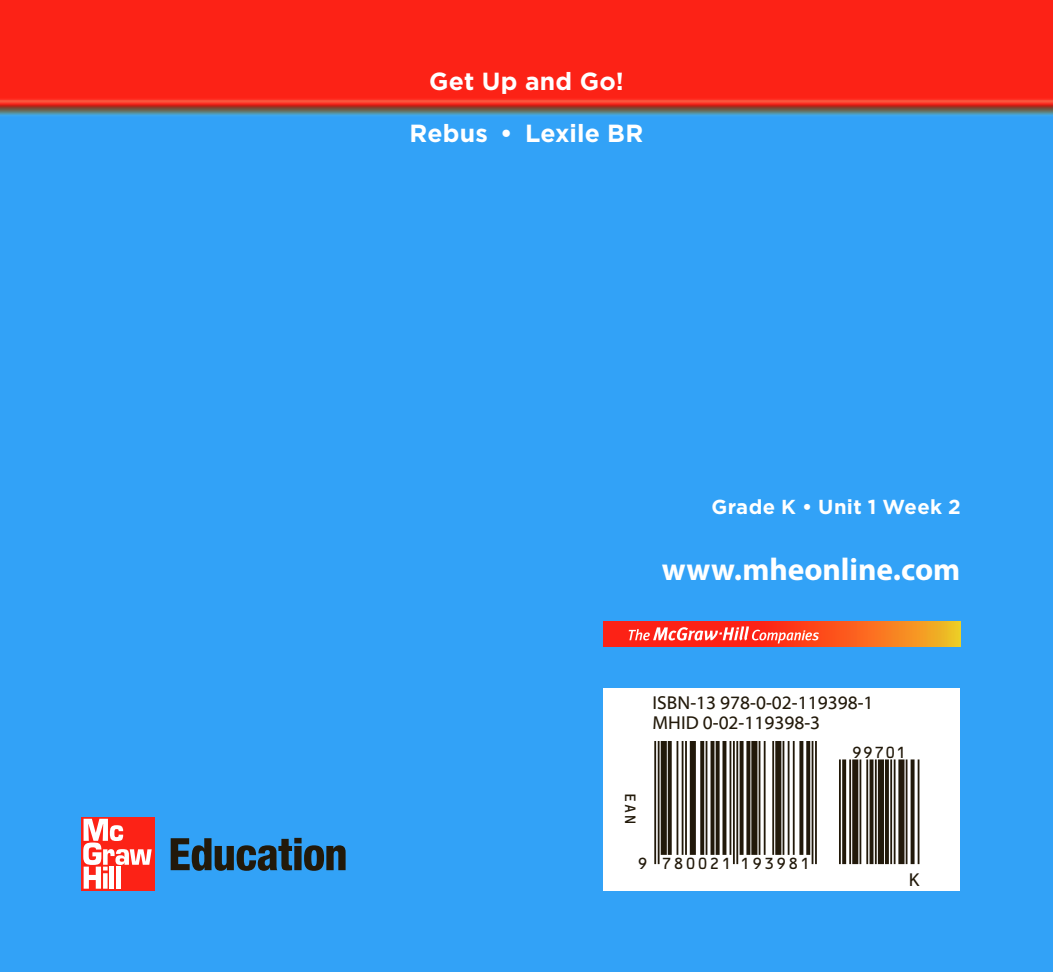
<style>
.page{position:relative;width:1053px;height:972px;background:#32a2f7}
.page>*{position:absolute;margin:0;border:0;box-sizing:border-box;transform-origin:0 0}
.t1{font:700 31.5px "Myriad Pro";letter-spacing:-.005em;color:#fff}
.t2{font:700 24.75px "MMH Gotham";letter-spacing:.01em;color:#fff}
.t3{font:700 20.25px "MMH Gotham";letter-spacing:.015em;color:#fff}
.t4{font:18.9px "Myriad Web Pro";color:#22190a}
.t5{font:15.3px "OCRB Std";letter-spacing:.06em;color:#22190a}
</style>
<div class="page">
<img style="left:0;top:0;width:1053px;height:116px">
<svg style="left:603px;top:621px;width:357px;height:26px;background:#f95d1c"></svg>
<svg style="left:629px;top:626px;width:190px;height:17px;background:#fd6457"></svg>
<svg style="left:171px;top:838px;width:175px;height:33px"></svg>
<div style="left:81px;top:817px;width:73px;height:73px;background:#fc2216"></div>
<svg style="left:83px;top:819px;width:69px;height:70px"></svg>
<div style="left:103px;top:873px;width:5px;height:16px;background:#fff"></div>
<hr style="left:110px;top:867px;width:4px;height:22px;background:#fff">
<hr style="left:117px;top:867px;width:4px;height:22px;background:#fff">
<div style="left:603px;top:688px;width:357px;height:203px;background:#fff"></div>
<hr style="left:658px;top:741px;width:2px;height:123px;background:#22190a">
<hr style="left:654px;top:741px;width:2px;height:123px;background:#22190a">
<div style="left:661px;top:741px;width:6px;height:114px;background:#22190a"></div>
<svg style="left:668px;top:741px;width:4px;height:114px"></svg>
<hr style="left:685px;top:741px;width:2px;height:114px;background:#22190a">
<hr style="left:682px;top:741px;width:1px;height:114px;background:#22190a">
<hr style="left:677px;top:741px;width:1px;height:114px;background:#22190a">
<div style="left:690px;top:741px;width:6px;height:114px;background:#22190a"></div>
<svg style="left:700px;top:741px;width:4px;height:114px"></svg>
<hr style="left:706px;top:741px;width:1px;height:114px;background:#22190a">
<hr style="left:723px;top:741px;width:3px;height:114px;background:#22190a">
<svg style="left:716px;top:741px;width:4px;height:114px"></svg>
<hr style="left:711px;top:741px;width:3px;height:114px;background:#22190a">
<hr style="left:736px;top:741px;width:2px;height:123px;background:#22190a">
<hr style="left:733px;top:741px;width:2px;height:123px;background:#22190a">
<hr style="left:730px;top:741px;width:1px;height:114px;background:#22190a">
<svg style="left:746px;top:741px;width:4px;height:114px"></svg>
<svg style="left:740px;top:741px;width:4px;height:114px"></svg>
<div style="left:751px;top:741px;width:6px;height:114px;background:#22190a"></div>
<hr style="left:772px;top:741px;width:2px;height:114px;background:#22190a">
<hr style="left:764px;top:741px;width:2px;height:114px;background:#22190a">
<hr style="left:759px;top:741px;width:1px;height:114px;background:#22190a">
<div style="left:775px;top:741px;width:6px;height:114px;background:#22190a"></div>
<hr style="left:793px;top:741px;width:2px;height:114px;background:#22190a">
<hr style="left:788px;top:741px;width:2px;height:114px;background:#22190a">
<hr style="left:783px;top:741px;width:1px;height:114px;background:#22190a">
<svg style="left:806px;top:741px;width:4px;height:114px"></svg>
<svg style="left:799px;top:741px;width:4px;height:114px"></svg>
<hr style="left:815px;top:741px;width:2px;height:123px;background:#22190a">
<hr style="left:812px;top:741px;width:1px;height:123px;background:#22190a">
<hr style="left:839px;top:759px;width:2px;height:105px;background:#22190a">
<svg style="left:842px;top:759px;width:4px;height:105px"></svg>
<hr style="left:849px;top:759px;width:2px;height:105px;background:#22190a">
<div style="left:852px;top:759px;width:6px;height:105px;background:#22190a"></div>
<hr style="left:866px;top:759px;width:2px;height:105px;background:#22190a">
<hr style="left:860px;top:759px;width:1px;height:105px;background:#22190a">
<svg style="left:870px;top:759px;width:4px;height:105px"></svg>
<hr style="left:875px;top:759px;width:2px;height:105px;background:#22190a">
<div style="left:878px;top:759px;width:6px;height:105px;background:#22190a"></div>
<svg style="left:885px;top:759px;width:4px;height:105px"></svg>
<hr style="left:894px;top:759px;width:2px;height:105px;background:#22190a">
<hr style="left:890px;top:759px;width:2px;height:105px;background:#22190a">
<div style="left:898px;top:759px;width:7px;height:105px;background:#22190a"></div>
<hr style="left:906px;top:759px;width:2px;height:105px;background:#22190a">
<svg style="left:911px;top:759px;width:4px;height:105px"></svg>
<hr style="left:918px;top:759px;width:1px;height:105px;background:#22190a">
<p class="t2" style="left:429px;top:71px;width:196px">Get Up and Go!</p>
<p class="t2" style="left:410px;top:123px;width:235px">Rebus • Lexile BR</p>
<p class="t3" style="left:711px;top:499px;width:251px">Grade K • Unit 1 Week 2</p>
<p class="t1" style="left:662px;top:549px;width:300px">www.mheonline.com</p>
<p class="t5" style="left:636px;top:792px;width:35px;rotate:90deg">EAN</p>
<p class="t4" style="left:653px;top:692px;width:222px">ISBN-13 978-0-02-119398-1</p>
<p class="t5" style="left:852px;top:747px;width:57px">99701</p>
<p class="t4" style="left:653px;top:712px;width:169px">MHID 0-02-119398-3</p>
<p class="t5" style="left:637px;top:858px;width:175px">9 780021 193981</p>
<p class="t4" style="left:909px;top:870px;width:12px">K</p>
</div>
